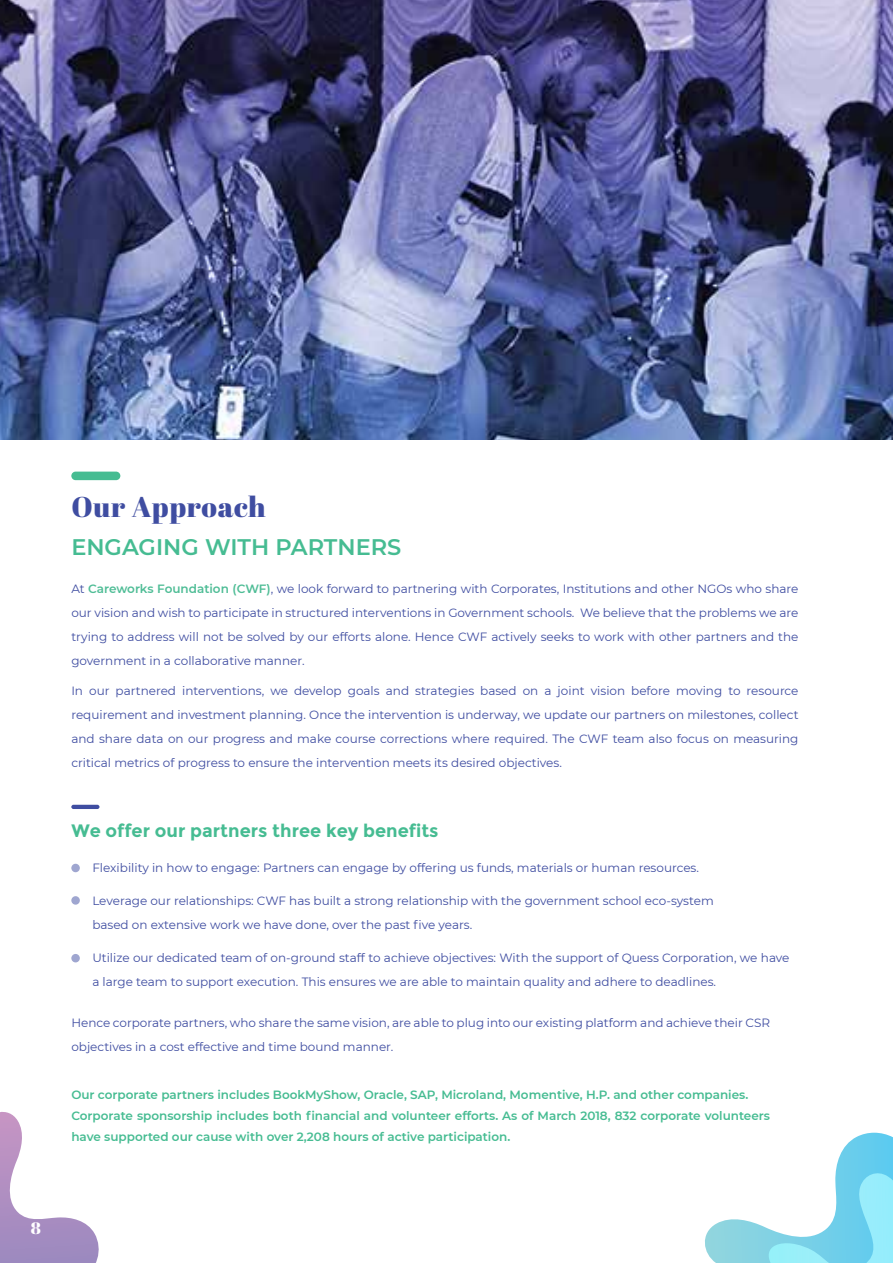
<style>
.page{position:relative;width:893px;height:1263px;background:#fff}
.page>*{position:absolute;margin:0;border:0;box-sizing:border-box;transform-origin:0 0}
.t1{font:28.5px "Abril Fatface";letter-spacing:.025em;color:#3f4da1}
.t2{font:600 22.5px "Montserrat";color:#46bc92}
.t3{font:700 18px "Montserrat";color:#46bc92}
.t4{font:16.5px "Abril Fatface";color:#fff}
.t5{font:12px/24px "Montserrat";color:#3f4da1}
.t6{font:600 12px/21px "Montserrat";color:#46bc92}
.s1{font-weight:600;color:#4fbd96}
</style>
<div class="page">
<svg style="left:705px;top:1133px;width:188px;height:130px"></svg>
<svg style="left:0;top:1112px;width:99px;height:151px"></svg>
<img style="left:0;top:0;width:893px;height:440px">
<div style="left:71px;top:472px;width:49px;height:8px;background:#46bc92;border-radius:4px"></div>
<div style="left:71px;top:864px;width:9px;height:8px;background:#9fa6d0;border-radius:50%"></div>
<svg style="left:71px;top:896px;width:9px;height:9px"></svg>
<div style="left:71px;top:954px;width:9px;height:8px;background:#9fa6d0;border-radius:50%"></div>
<hr style="left:71px;top:805px;width:28px;height:4px;background:#3f4da1;border-radius:2px">
<h1 class="t1" style="left:71px;top:487px;width:196px">Our Approach</h1>
<h2 class="t2" style="left:71px;top:531px;width:332px">ENGAGING WITH PARTNERS</h2>
<p class="t5" style="left:71px;top:576px;width:729px;text-align:justify">At <span class="s1">Careworks Foundation (CWF)</span>, we look forward to partnering with Corporates, Institutions and other NGOs who share our vision and wish to participate in structured interventions in Government schools. We believe that the problems we are trying to address will not be solved by our efforts alone. Hence CWF actively seeks to work with other partners and the government in a collaborative manner.</p>
<p class="t5" style="left:71px;top:678px;width:729px;text-align:justify">In our partnered interventions, we develop goals and strategies based on a joint vision before moving to resource requirement and investment planning. Once the intervention is underway, we update our partners on milestones, collect and share data on our progress and make course corrections where required. The CWF team also focus on measuring critical metrics of progress to ensure the intervention meets its desired objectives.</p>
<h3 class="t3" style="left:71px;top:819px;width:369px">We offer our partners three key benefits</h3>
<p class="t5" style="left:92px;top:855px;width:608px">Flexibility in how to engage: Partners can engage by offering us funds, materials or human resources.</p>
<p class="t5" style="left:92px;top:888px;width:623px">Leverage our relationships: CWF has built a strong relationship with the government school eco-system based on extensive work we have done, over the past five years.</p>
<p class="t5" style="left:92px;top:945px;width:699px">Utilize our dedicated team of on-ground staff to achieve objectives: With the support of Quess Corporation, we have a large team to support execution. This ensures we are able to maintain quality and adhere to deadlines.</p>
<p class="t5" style="left:71px;top:1010px;width:700px">Hence corporate partners, who share the same vision, are able to plug into our existing platform and achieve their CSR objectives in a cost effective and time bound manner.</p>
<p class="t6" style="left:71px;top:1083px;width:700px">Our corporate partners includes BookMyShow, Oracle, SAP, Microland, Momentive, H.P. and other companies.<br>Corporate sponsorship includes both financial and volunteer efforts. As of March 2018, 832 corporate volunteers have supported our cause with over 2,208 hours of active participation.</p>
<h3 class="t4" style="left:31px;top:1217px;width:12px">8</h3>
</div>
